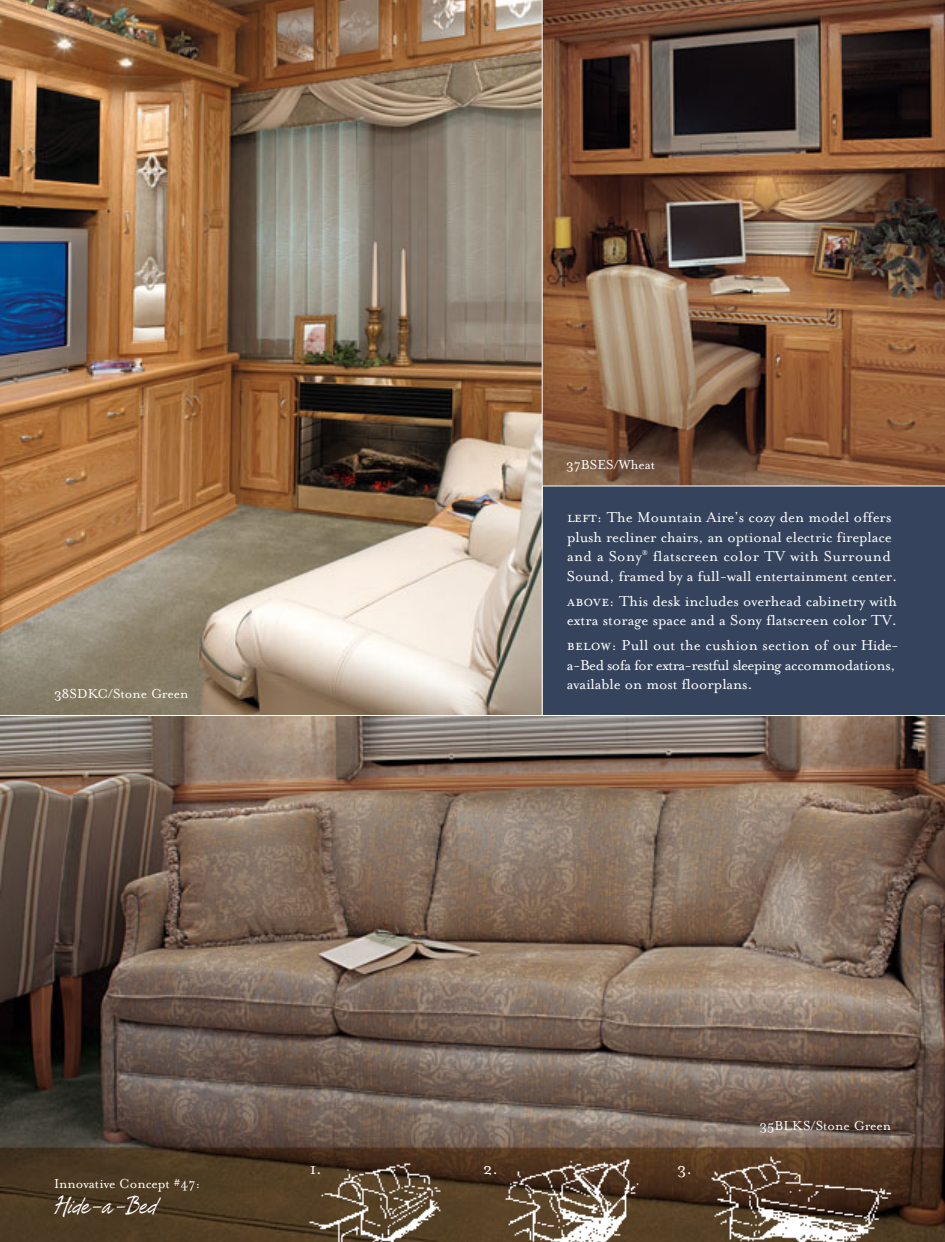
<style>
.page{position:relative;width:945px;height:1242px;background:#fff}
.page>*{position:absolute;margin:0;border:0;box-sizing:border-box;transform-origin:0 0}
.t1{font:24px "Tiza";color:#fff}
.t2{font:18px "Mrs Eaves Roman";color:#fff}
.t3{font:16.5px/19.5px "Mrs Eaves Roman";color:#fff}
.t4{font:15px "Mrs Eaves Roman";color:#fff}
.s1{font-family:"Mrs Eaves Small Caps"}
</style>
<div class="page">
<div style="left:542px;top:486px;width:403px;height:230px;background:#36435c"></div>
<img style="left:0;top:0;width:542px;height:715px">
<img style="left:0;top:716px;width:945px;height:525px">
<img style="left:543px;top:0;width:402px;height:486px">
<img style="left:297px;top:1156px;width:161px;height:85px">
<img style="left:704px;top:1144px;width:189px;height:97px">
<img style="left:496px;top:1156px;width:170px;height:85px">
<hr style="left:542px;top:0;width:1px;height:716px;background:#fff">
<hr style="left:542px;top:486px;width:403px;height:1px;background:#fff">
<hr style="left:0;top:715px;width:945px;height:1px;background:#fff">
<p class="t4" style="left:54px;top:689px;width:136px">38SDKC/Stone Green</p>
<p class="t4" style="left:566px;top:459px;width:91px">37BSES/Wheat</p>
<p class="t3" style="left:567px;top:510px;width:332px"><span class="s1">left:</span> The Mountain Aire’s cozy den model offers plush recliner chairs, an optional electric fireplace and a Sony<sup>®</sup> flatscreen color TV with Surround Sound, framed by a full-wall entertainment center.</p>
<p class="t3" style="left:567px;top:593px;width:332px"><span class="s1">above:</span> This desk includes overhead cabinetry with extra storage space and a Sony flatscreen color TV.</p>
<p class="t3" style="left:567px;top:637px;width:333px"><span class="s1">below:</span> Pull out the cushion section of our Hide&shy;a-Bed sofa for extra-restful sleeping accommodations, available on most floorplans.</p>
<p class="t4" style="left:54px;top:1179px;width:148px">Innovative Concept #47:</p>
<h1 class="t1" style="left:54px;top:1197px;width:104px">Hide-a -Bed</h1>
<p class="t2" style="left:310px;top:1163px;width:14px">1.</p>
<p class="t2" style="left:483px;top:1163px;width:16px">2.</p>
<p class="t2" style="left:677px;top:1163px;width:16px">3.</p>
<p class="t4" style="left:760px;top:1121px;width:133px">35BLKS/Stone Green</p>
</div>
